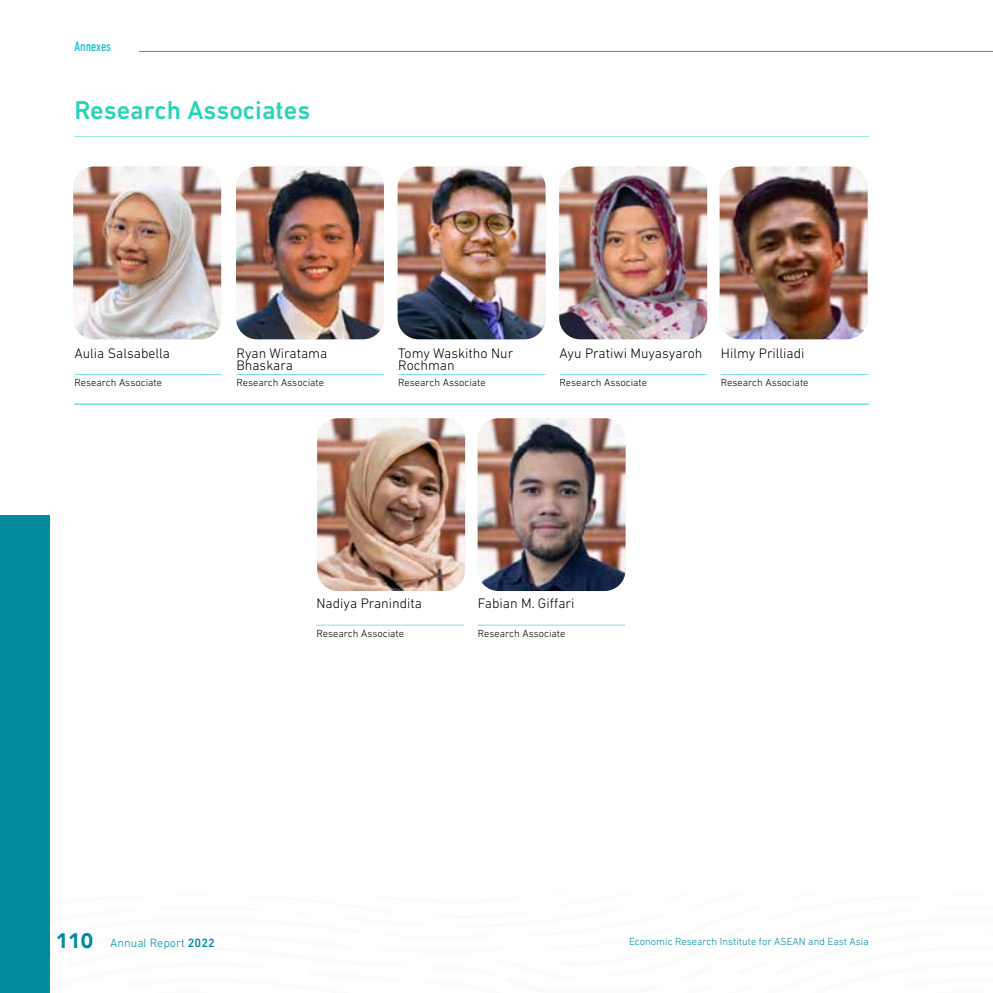
<style>
.page{position:relative;width:993px;height:993px;background:#fff}
.page>*{position:absolute;margin:0;border:0;box-sizing:border-box;transform-origin:0 0}
.t1{font:500 26.25px "DIN Next LT Pro";color:#27d4ba}
.t2{font:300 14px/12.6px "DIN Next LT Pro";color:#000}
.t3{font:condensed 14px "DIN Next LT Pro";color:#00bccc}
.t4{font:300 12.25px "DIN Next LT Pro";color:#028c9e}
.t5{font:300 10.5px "DIN Next LT Pro";color:#000}
.t6{font:300 10.5px "DIN Next LT Pro";color:#028c9e}
.s1{font-family:"Avenir";font-weight:900;font-size:21px}
.s2{font-weight:500}
</style>
<div class="page">
<img style="left:317px;top:418px;width:148px;height:173px">
<img style="left:477px;top:418px;width:148px;height:173px">
<img style="left:397px;top:166px;width:148px;height:173px">
<img style="left:236px;top:166px;width:148px;height:173px">
<img style="left:73px;top:166px;width:148px;height:173px">
<img style="left:559px;top:166px;width:148px;height:173px">
<img style="left:719px;top:166px;width:148px;height:173px">
<hr style="left:74px;top:403px;width:794px;height:1px;background:#27d4ba">
<hr style="left:74px;top:136px;width:794px;height:1px;background:#27d4ba">
<hr style="left:74px;top:374px;width:148px;height:1px;background:#00bccc">
<hr style="left:236px;top:374px;width:147px;height:1px;background:#00bccc">
<hr style="left:316px;top:624px;width:147px;height:1px;background:#00bccc">
<hr style="left:477px;top:624px;width:148px;height:1px;background:#00bccc">
<hr style="left:398px;top:374px;width:147px;height:1px;background:#00bccc">
<hr style="left:559px;top:374px;width:147px;height:1px;background:#00bccc">
<hr style="left:720px;top:374px;width:147px;height:1px;background:#00bccc">
<div style="left:0;top:515px;width:50px;height:477px;background:#028c9e"></div>
<hr style="left:139px;top:51px;width:853px;height:1px;background:#00bccc">
<p class="t3" style="left:74px;top:39px;width:38px">Annexes</p>
<h1 class="t1" style="left:74px;top:95px;width:237px">Research Associates</h1>
<p class="t2" style="left:74px;top:346px;width:97px">Aulia Salsabella</p>
<p class="t2" style="left:236px;top:346px;width:92px">Ryan Wiratama<br>Bhaskara</p>
<p class="t5" style="left:74px;top:376px;width:89px">Research Associate</p>
<p class="t5" style="left:236px;top:376px;width:89px">Research Associate</p>
<p class="t2" style="left:398px;top:346px;width:116px">Tomy Waskitho Nur<br>Rochman</p>
<p class="t2" style="left:559px;top:346px;width:144px">Ayu Pratiwi Muyasyaroh</p>
<p class="t2" style="left:720px;top:346px;width:85px">Hilmy Prilliadi</p>
<p class="t5" style="left:398px;top:376px;width:89px">Research Associate</p>
<p class="t5" style="left:559px;top:376px;width:89px">Research Associate</p>
<p class="t5" style="left:720px;top:376px;width:89px">Research Associate</p>
<p class="t2" style="left:316px;top:597px;width:107px">Nadiya Pranindita</p>
<p class="t2" style="left:477px;top:597px;width:98px">Fabian M. Giffari</p>
<p class="t5" style="left:316px;top:627px;width:89px">Research Associate</p>
<p class="t5" style="left:477px;top:627px;width:89px">Research Associate</p>
<p class="t4" style="left:56px;top:935px;width:160px"><span class="s1">110</span> Annual Report <span class="s2">2022</span></p>
<p class="t6" style="left:629px;top:934px;width:241px">Economic Research Institute for ASEAN and East Asia</p>
</div>
